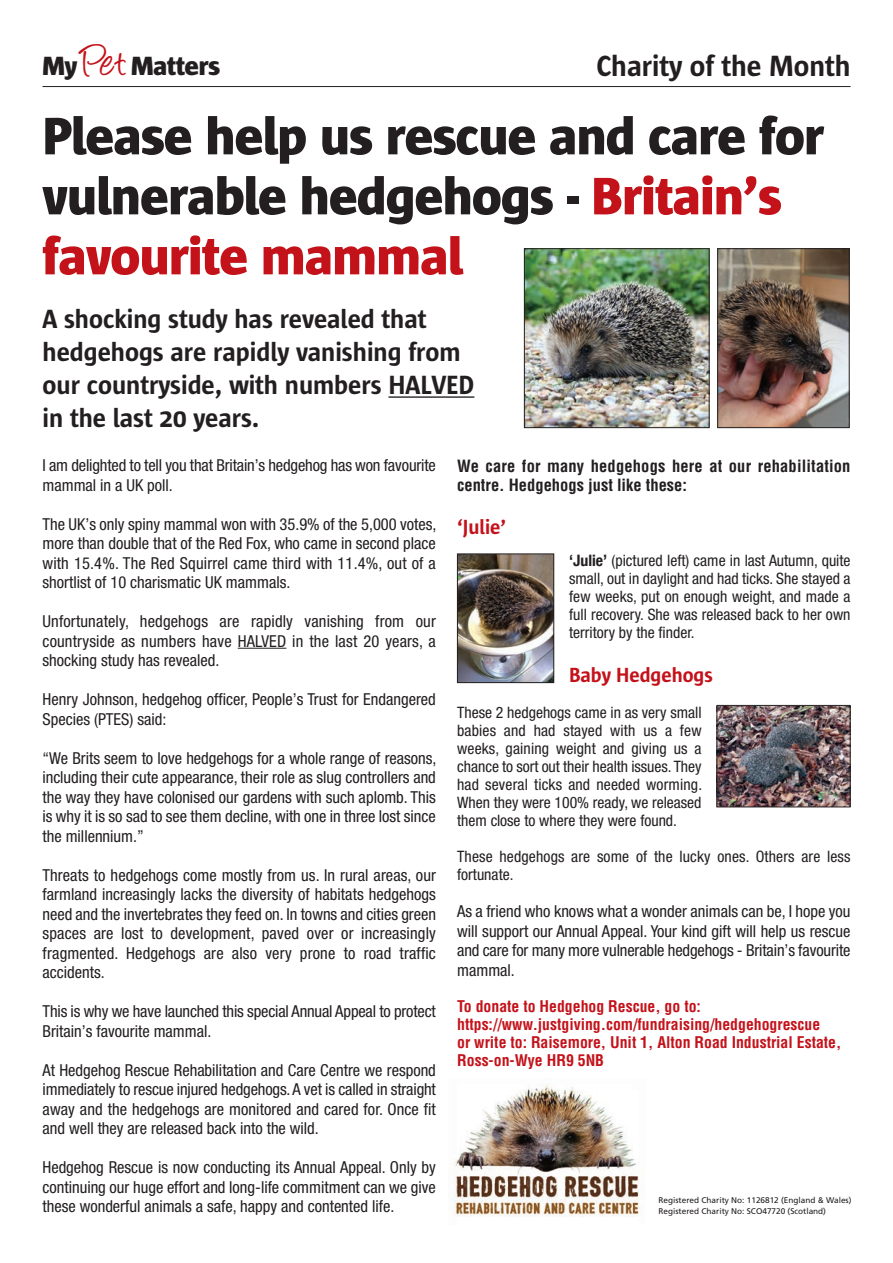
<style>
.page{position:relative;width:893px;height:1263px;background:#fff}
.page>*{position:absolute;margin:0;border:0;box-sizing:border-box;transform-origin:0 0}
.t1{font:800 54px/60px "Sun Sans";color:#231f20}
.t2{font:47.55px "Angelina";color:#c4121a}
.t3{font:600 30px "Sun Sans";color:#231f20}
.t4{font:600 27px/33px "Sun Sans";color:#231f20}
.t5{font:800 27px "Sun Sans";color:#231f20}
.t6{font:600 21px "Sun Sans";color:#c4121a}
.t7{font:condensed 16.5px/19.5px "Helvetica Neue";color:#231f20;text-align:justify}
.t8{font:700 condensed 16.5px/19.5px "Helvetica";letter-spacing:.01em;color:#231f20}
.t9{font:condensed 15.75px/18px "Helvetica Neue";color:#231f20;text-align:justify}
.t10{font:700 condensed 15.75px/18px "Helvetica";color:#c4121a}
.t11{font:8.25px/10.5px "Frutiger";color:#231f20}
.s1{color:#c4121a}
.s2{font-weight:700}
</style>
<div class="page">
<hr style="left:388px;top:396px;width:86px;height:2px;background:#231f20">
<hr style="left:43px;top:86px;width:807px;height:1px;background:#231f20">
<hr style="left:238px;top:648px;width:48px;height:1px;background:#231f20">
<img style="left:450px;top:1084px;width:191px;height:133px">
<img style="left:526px;top:250px;width:181px;height:176px">
<div style="left:524px;top:248px;width:185px;height:180px;border:1px solid #231f20"></div>
<img style="left:719px;top:250px;width:128px;height:176px">
<div style="left:717px;top:248px;width:132px;height:180px;border:1px solid #231f20"></div>
<img style="left:459px;top:555px;width:93px;height:126px">
<div style="left:457px;top:553px;width:97px;height:130px;border:1px solid #231f20"></div>
<img style="left:718px;top:707px;width:130px;height:98px">
<div style="left:716px;top:705px;width:134px;height:102px;border:1px solid #231f20"></div>
<h2 class="t2" style="left:81px;top:42px;width:47px">Pet</h2>
<h3 class="t3" style="left:596px;top:54px;width:256px">Charity of the Month</h3>
<h3 class="t5" style="left:42px;top:56px;width:36px">My</h3>
<h3 class="t5" style="left:131px;top:56px;width:90px">Matters</h3>
<h1 class="t1" style="left:43px;top:110px;width:782px">Please help us rescue and care for vulnerable hedgehogs - <span class="s1">Britain’s favourite mammal</span></h1>
<h3 class="t4" style="left:43px;top:305px;width:433px">A shocking study has revealed that hedgehogs are rapidly vanishing from our countryside, with numbers HALVED in the last 20 years.</h3>
<p class="t7" style="left:43px;top:457px;width:395px">I am delighted to tell you that Britain’s hedgehog has won favourite mammal in a UK poll.</p>
<p class="t7" style="left:43px;top:515px;width:395px">The UK’s only spiny mammal won with 35.9% of the 5,000 votes, more than double that of the Red Fox, who came in second place with 15.4%. The Red Squirrel came third with 11.4%, out of a shortlist of 10 charismatic UK mammals.</p>
<p class="t7" style="left:43px;top:613px;width:395px">Unfortunately, hedgehogs are rapidly vanishing from our countryside as numbers have HALVED in the last 20 years, a shocking study has revealed.</p>
<p class="t7" style="left:43px;top:691px;width:395px">Henry Johnson, hedgehog officer, People’s Trust for Endangered<br>Species (PTES) said:</p>
<p class="t7" style="left:43px;top:749px;width:395px">“We Brits seem to love hedgehogs for a whole range of reasons, including their cute appearance, their role as slug controllers and the way they have colonised our gardens with such aplomb. This is why it is so sad to see them decline, with one in three lost since the millennium.”</p>
<p class="t7" style="left:43px;top:866px;width:395px">Threats to hedgehogs come mostly from us. In rural areas, our farmland increasingly lacks the diversity of habitats hedgehogs need and the invertebrates they feed on. In towns and cities green spaces are lost to development, paved over or increasingly fragmented. Hedgehogs are also very prone to road traffic accidents.</p>
<p class="t7" style="left:43px;top:1003px;width:395px">This is why we have launched this special Annual Appeal to protect<br>Britain’s favourite mammal.</p>
<p class="t7" style="left:43px;top:1061px;width:395px">At Hedgehog Rescue Rehabilitation and Care Centre we respond immediately to rescue injured hedgehogs. A vet is called in straight away and the hedgehogs are monitored and cared for. Once fit and well they are released back into the wild.</p>
<p class="t7" style="left:43px;top:1159px;width:395px">Hedgehog Rescue is now conducting its Annual Appeal. Only by continuing our huge effort and long-life commitment can we give these wonderful animals a safe, happy and contented life.</p>
<p class="t8" style="left:457px;top:456px;width:395px">We care for many hedgehogs here at our rehabilitation centre. Hedgehogs just like these:</p>
<p class="t6" style="left:457px;top:519px;width:51px">‘Julie’</p>
<p class="t9" style="left:569px;top:552px;width:283px"><span class="s2">‘Julie’</span> (pictured left) came in last Autumn, quite small, out in daylight and had ticks. She stayed a few weeks, put on enough weight, and made a full recovery. She was released back to her own territory by the finder.</p>
<p class="t6" style="left:569px;top:667px;width:145px">Baby Hedgehogs</p>
<p class="t9" style="left:457px;top:704px;width:246px">These 2 hedgehogs came in as very small babies and had stayed with us a few weeks, gaining weight and giving us a chance to sort out their health issues. They had several ticks and needed worming.<br>When they were 100% ready, we released them close to where they were found.</p>
<p class="t9" style="left:457px;top:848px;width:395px">These hedgehogs are some of the lucky ones. Others are less fortunate.</p>
<p class="t7" style="left:457px;top:903px;width:395px">As a friend who knows what a wonder animals can be, I hope you will support our Annual Appeal. Your kind gift will help us rescue and care for many more vulnerable hedgehogs - Britain’s favourite mammal.</p>
<p class="t10" style="left:457px;top:997px;width:386px">To donate to Hedgehog Rescue, go to: https://www.justgiving.com/fundraising/hedgehogrescue<br>or write to: Raisemore, Unit 1, Alton Road Industrial Estate, Ross-on-Wye HR9 5NB</p>
<p class="t11" style="left:658px;top:1195px;width:195px">Registered Charity No: 1126812 (England &amp; Wales)<br>Registered Charity No: SCO47720 (Scotland)</p>
</div>
